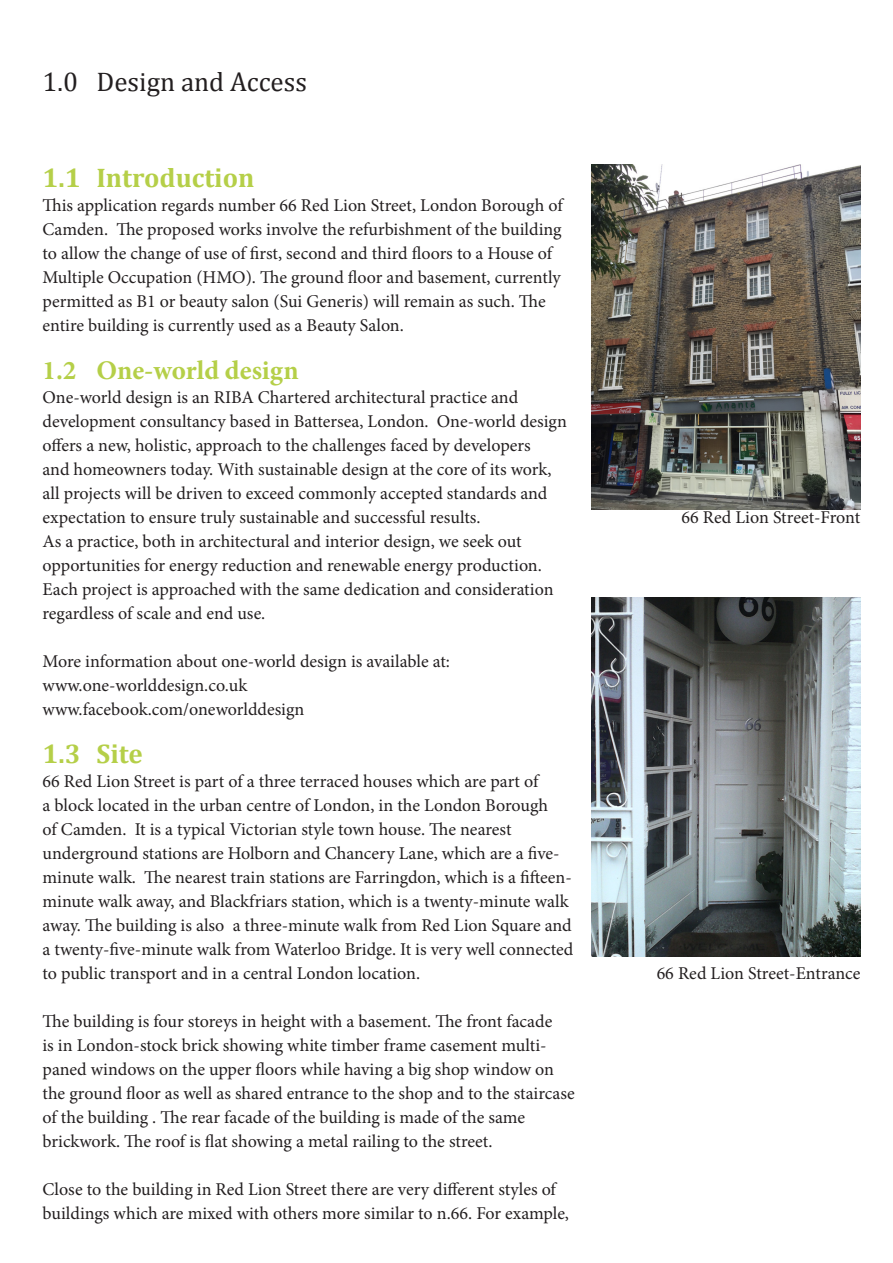
<style>
.page{position:relative;width:893px;height:1263px;background:#fff}
.page>*{position:absolute;margin:0;border:0;box-sizing:border-box;transform-origin:0 0}
.Subheading{font:700 27px "Cambria";color:#b5cf48}
.Heading{font:27px "Cambria";color:#231f20}
.t1{font:700 27px "Minion Pro";color:#b5cf48}
.t2{font:18px/24px "Minion Pro";color:#231f20}
</style>
<div class="page">
<img style="left:591px;top:597px;width:269px;height:360px">
<img style="left:591px;top:165px;width:269px;height:345px">
<p class="Heading" style="left:43px;top:65px;width:266px">1.0 Design and Access</p>
<p class="Subheading" style="left:43px;top:158px;width:213px">1.1 Introduction</p>
<p class="t2" style="left:43px;top:193px;width:522px">This application regards number 66 Red Lion Street, London Borough of Camden. The proposed works involve the refurbishment of the building to allow the change of use of first, second and third floors to a House of Multiple Occupation (HMO). The ground floor and basement, currently permitted as B1 or beauty salon (Sui Generis) will remain as such. The entire building is currently used as a Beauty Salon.</p>
<p class="t1" style="left:43px;top:351px;width:258px">1.2 One-world design</p>
<p class="t2" style="left:43px;top:385px;width:526px">One-world design is an RIBA Chartered architectural practice and development consultancy based in Battersea, London. One-world design offers a new, holistic, approach to the challenges faced by developers<br>and homeowners today. With sustainable design at the core of its work, all projects will be driven to exceed commonly accepted standards and expectation to ensure truly sustainable and successful results.</p>
<p class="t2" style="left:43px;top:529px;width:512px">As a practice, both in architectural and interior design, we seek out opportunities for energy reduction and renewable energy production.<br>Each project is approached with the same dedication and consideration regardless of scale and end use.</p>
<p class="t2" style="left:43px;top:649px;width:409px">More information about one-world design is available at:</p>
<p class="t2" style="left:43px;top:673px;width:206px">www.one-worlddesign.co.uk</p>
<p class="t2" style="left:43px;top:697px;width:263px">www.facebook.com/oneworlddesign</p>
<p class="Subheading" style="left:43px;top:734px;width:102px">1.3 Site</p>
<p class="t2" style="left:43px;top:769px;width:532px">66 Red Lion Street is part of a three terraced houses which are part of<br>a block located in the urban centre of London, in the London Borough<br>of Camden. It is a typical Victorian style town house. The nearest underground stations are Holborn and Chancery Lane, which are a five&shy;minute walk. The nearest train stations are Farringdon, which is a fifteen&shy;minute walk away, and Blackfriars station, which is a twenty-minute walk away. The building is also a three-minute walk from Red Lion Square and a twenty-five-minute walk from Waterloo Bridge. It is very well connected to public transport and in a central London location.</p>
<p class="t2" style="left:43px;top:1009px;width:534px">The building is four storeys in height with a basement. The front facade<br>is in London-stock brick showing white timber frame casement multi&shy;paned windows on the upper floors while having a big shop window on the ground floor as well as shared entrance to the shop and to the staircase of the building . The rear facade of the building is made of the same brickwork. The roof is flat showing a metal railing to the street.</p>
<p class="t2" style="left:43px;top:1177px;width:528px">Close to the building in Red Lion Street there are very different styles of buildings which are mixed with others more similar to n.66. For example,</p>
<p class="t2" style="left:682px;top:505px;width:180px">66 Red Lion Street-Front</p>
<p class="t2" style="left:657px;top:961px;width:205px">66 Red Lion Street-Entrance</p>
</div>
